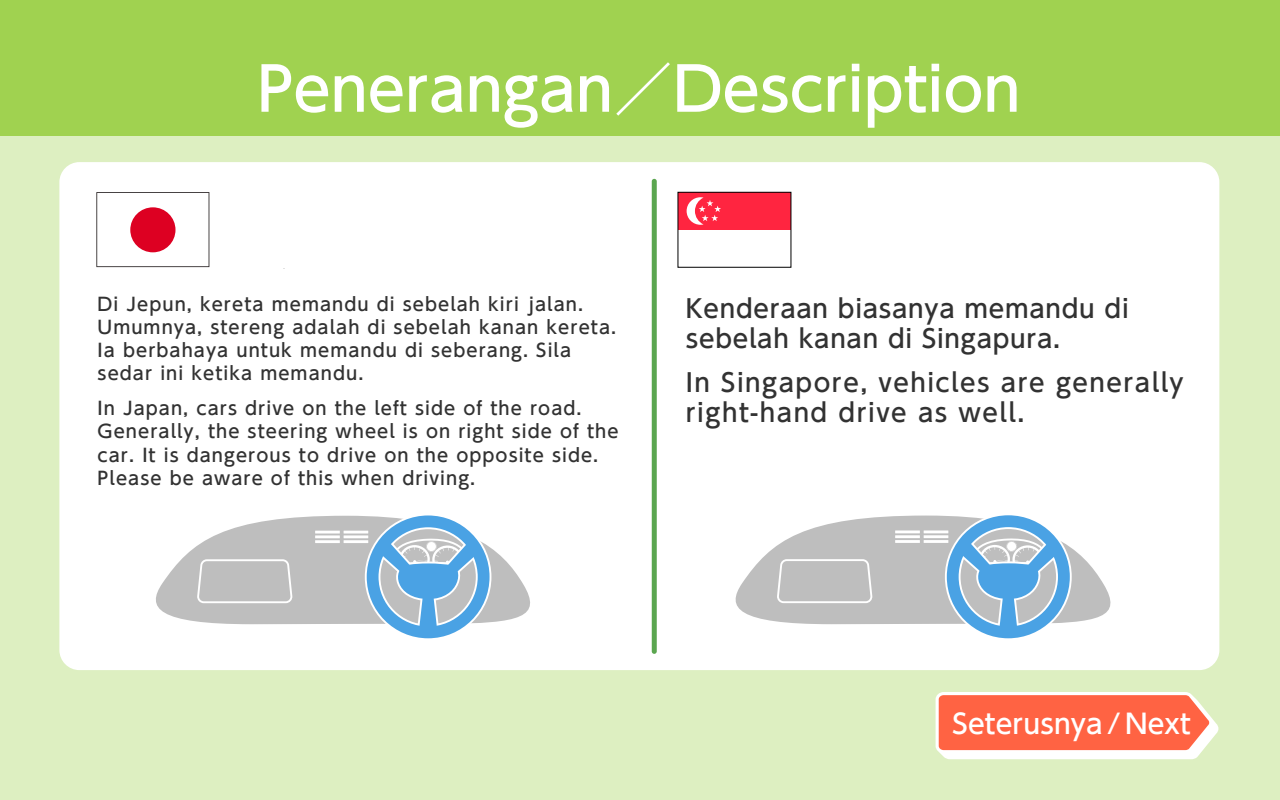
<style>
.page{position:relative;width:1280px;height:800px;background:#ddefc1}
.page>*{position:absolute;margin:0;border:0;box-sizing:border-box;transform-origin:0 0}
.t1{font:500 60px "UD Shin Go Pr 6 N";color:#fff}
.t2{font:500 27px "UD Shin Go Pr 6 N";letter-spacing:.005em;color:#fff}
.t3{font:500 25px/30px "UD Shin Go Pr 6 N";letter-spacing:.045em;color:#323232}
.t4{font:500 18px/23.2px "UD Shin Go Pr 6 N";letter-spacing:.06em;color:#323232}
</style>
<div class="page">
<div style="left:0;top:0;width:1280px;height:136px;background:#a0d250"></div>
<div style="left:59px;top:162px;width:1160px;height:508px;background:#fff;border-radius:20px"></div>
<svg style="left:97px;top:193px;width:113px;height:75px"></svg>
<svg style="left:96px;top:192px;width:113px;height:75px"></svg>
<div style="left:652px;top:179px;width:5px;height:475px;background:#5ba650;border-radius:2px"></div>
<svg style="left:735px;top:516px;width:376px;height:108px;fill:#bebebe"></svg>
<hr style="left:895px;top:530px;width:25px;height:3px;background:#fff">
<hr style="left:895px;top:535px;width:25px;height:3px;background:#fff">
<hr style="left:895px;top:540px;width:25px;height:3px;background:#fff">
<hr style="left:924px;top:530px;width:24px;height:3px;background:#fff">
<hr style="left:924px;top:535px;width:24px;height:3px;background:#fff">
<hr style="left:924px;top:540px;width:24px;height:3px;background:#fff">
<svg style="left:943px;top:515px;width:131px;height:124px"></svg>
<svg style="left:778px;top:558px;width:96px;height:46px;background:#c5c5c5"></svg>
<svg style="left:156px;top:516px;width:374px;height:108px;fill:#bebebe"></svg>
<hr style="left:315px;top:531px;width:25px;height:3px;background:#fff">
<hr style="left:315px;top:535px;width:25px;height:3px;background:#fff">
<hr style="left:315px;top:540px;width:25px;height:3px;background:#fff">
<hr style="left:344px;top:531px;width:24px;height:3px;background:#fff">
<hr style="left:344px;top:535px;width:24px;height:3px;background:#fff">
<hr style="left:344px;top:540px;width:24px;height:3px;background:#fff">
<svg style="left:363px;top:515px;width:130px;height:124px"></svg>
<svg style="left:198px;top:558px;width:96px;height:46px;background:#c5c5c5"></svg>
<svg style="left:936px;top:692px;width:282px;height:67px;background:#fd886e"></svg>
<div style="left:678px;top:192px;width:113px;height:38px;background:#ff2540"></div>
<svg style="left:687px;top:197px;width:34px;height:28px"></svg>
<div style="left:677px;top:192px;width:114px;height:76px;border:1px solid #000"></div>
<h1 class="t1" style="left:257px;top:40px;width:765px">Penerangan／Description</h1>
<p class="t4" style="left:98px;top:292px;width:520px">Di Jepun, kereta memandu di sebelah kiri jalan.<br>Umumnya, stereng adalah di sebelah kanan kereta.<br>Ia berbahaya untuk memandu di seberang. Sila sedar ini ketika memandu.</p>
<p class="t4" style="left:98px;top:396px;width:523px">In Japan, cars drive on the left side of the road.<br>Generally, the steering wheel is on right side of the car. It is dangerous to drive on the opposite side.<br>Please be aware of this when driving.</p>
<h3 class="t3" style="left:686px;top:293px;width:444px">Kenderaan biasanya memandu di sebelah kanan di Singapura.</h3>
<h3 class="t3" style="left:686px;top:366px;width:499px;line-height:30.7px">In Singapore, vehicles are generally right-hand drive as well.</h3>
<h2 class="t2" style="left:952px;top:702px;width:240px">Seterusnya / Next</h2>
</div>
